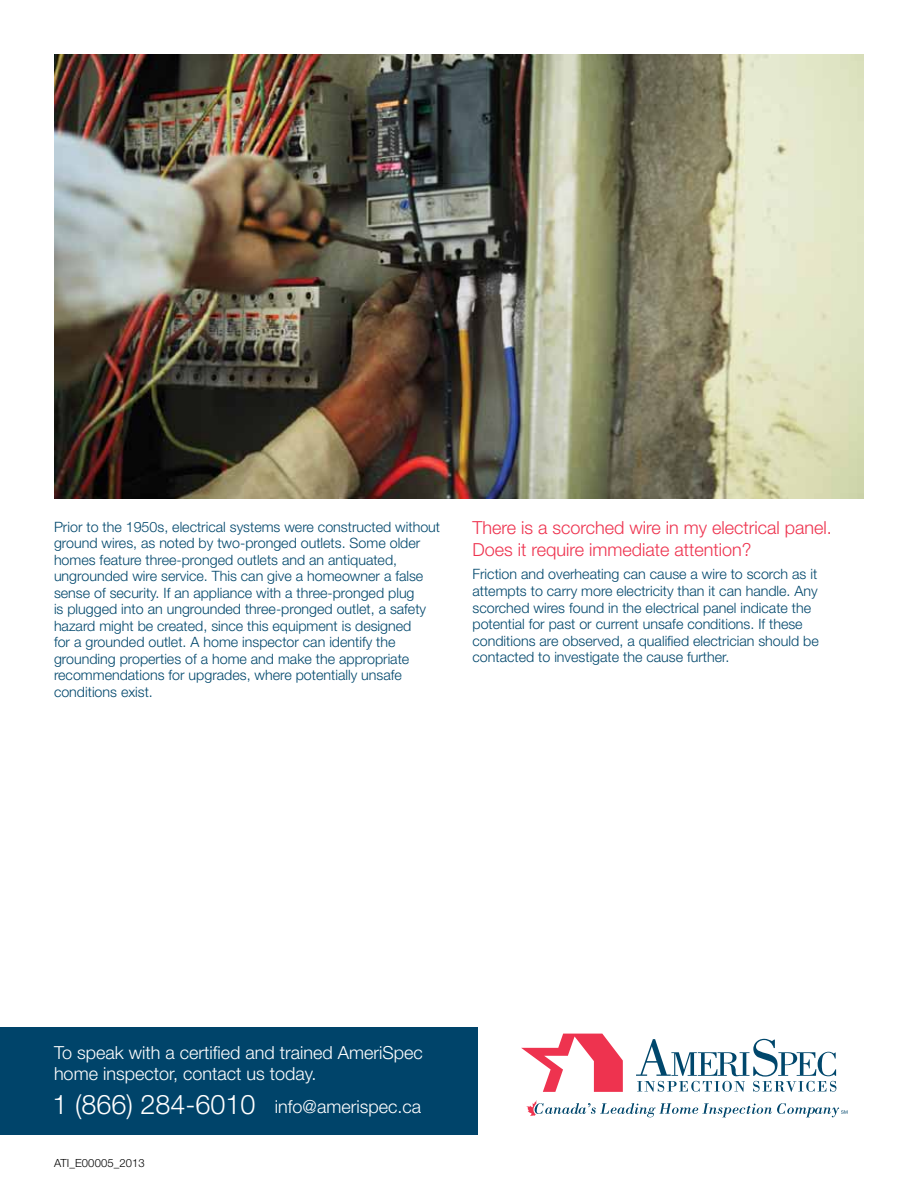
<style>
.page{position:relative;width:918px;height:1188px;background:#fff}
.page>*{position:absolute;margin:0;border:0;box-sizing:border-box;transform-origin:0 0}
.t1{font:300 18px/21px "Helvetica Neue";color:#fff}
.t2{font:300 18px/21px "Helvetica Neue";color:#ee334f}
.t3{font:300 14.25px/16.5px "Helvetica Neue";color:#00476c}
.t4{font:300 11.25px "Helvetica Neue";letter-spacing:.01em;color:#000}
.s1{font-size:27px}
</style>
<div class="page">
<img style="left:54px;top:54px;width:810px;height:445px">
<div style="left:0;top:1027px;width:478px;height:108px;background:#00446a"></div>
<svg style="left:521px;top:1034px;width:102px;height:58px"></svg>
<svg style="left:636px;top:1039px;width:200px;height:53px"></svg>
<svg style="left:526px;top:1100px;width:322px;height:17px"></svg>
<p class="t3" style="left:54px;top:518px;width:388px">Prior to the 1950s, electrical systems were constructed without ground wires, as noted by two-pronged outlets. Some older homes feature three-pronged outlets and an antiquated, ungrounded wire service. This can give a homeowner a false sense of security. If an appliance with a three-pronged plug<br>is plugged into an ungrounded three-pronged outlet, a safety hazard might be created, since this equipment is designed<br>for a grounded outlet. A home inspector can identify the grounding properties of a home and make the appropriate recommendations for upgrades, where potentially unsafe conditions exist.</p>
<p class="t2" style="left:472px;top:517px;width:361px">There is a scorched wire in my electrical panel.<br>Does it require immediate attention?</p>
<p class="t3" style="left:472px;top:566px;width:348px">Friction and overheating can cause a wire to scorch as it attempts to carry more electricity than it can handle. Any scorched wires found in the electrical panel indicate the potential for past or current unsafe conditions. If these conditions are observed, a qualified electrician should be contacted to investigate the cause further.</p>
<p class="t1" style="left:54px;top:1042px;width:370px">To speak with a certified and trained AmeriSpec home inspector, contact us today.</p>
<p class="t1" style="left:52px;top:1096px;width:370px"><span class="s1">1 (866) 284-6010</span> info@amerispec.ca</p>
<p class="t4" style="left:54px;top:1156px;width:92px">ATI_E00005_2013</p>
</div>
